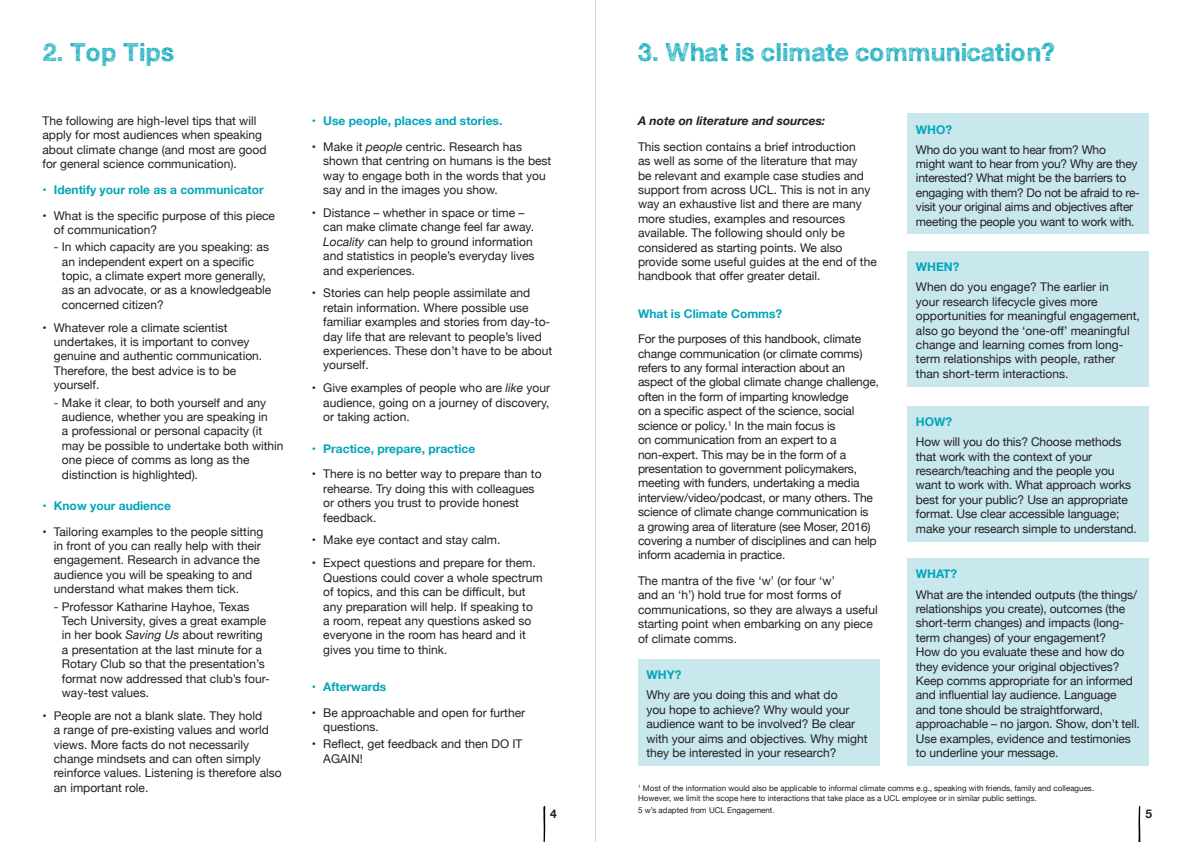
<style>
.page{position:relative;width:1191px;height:842px;background:#fff}
.page>*{position:absolute;margin:0;border:0;box-sizing:border-box;transform-origin:0 0}
.t1{font:700 25px "Sketchetik";color:#00a6b9}
.t2{font:12px/14.4px "Helvetica Neue";color:#231f20}
.t3{font:12px/14.4px "Helvetica Neue";letter-spacing:-.02em;color:#231f20}
.t4{font:700 12px "Helvetica Neue";color:#00a6b9}
.t5{font:italic 700 12px "Helvetica Neue";color:#231f20}
.t6{font:700 12px "Helvetica Neue";color:#231f20}
.t7{font:8px/9.6px "Helvetica Neue";color:#231f20}
.s1{font-style:italic}
</style>
<div class="page">
<svg style="left:1138px;top:806px;width:2px;height:36px"></svg>
<svg style="left:543px;top:806px;width:2px;height:36px"></svg>
<hr style="left:595px;top:0;width:1px;height:842px;background:#d1d2d4">
<div style="left:638px;top:659px;width:241px;height:106px;background:#c8e8ee"></div>
<div style="left:907px;top:113px;width:241px;height:121px;background:#c8e8ee"></div>
<div style="left:907px;top:251px;width:241px;height:135px;background:#c8e8ee"></div>
<div style="left:907px;top:406px;width:241px;height:135px;background:#c8e8ee"></div>
<div style="left:907px;top:558px;width:241px;height:207px;background:#c8e8ee"></div>
<h1 class="t1" style="left:43px;top:37px;width:133px">2. Top Tips</h1>
<h1 class="t1" style="left:638px;top:37px;width:418px">3. What is climate communication?</h1>
<p class="t2" style="left:43px;top:114px;width:225px">The following are high-level tips that will apply for most audiences when speaking about climate change (and most are good for general science communication).</p>
<p class="t4" style="left:43px;top:180px;width:223px">• Identify your role as a communicator</p>
<p class="t2" style="left:54px;top:209px;width:223px;text-indent:-11px">• What is the specific purpose of this piece of communication?</p>
<p class="t2" style="left:62px;top:240px;width:211px;text-indent:-8px">- In which capacity are you speaking: as an independent expert on a specific topic, a climate expert more generally, as an advocate, or as a knowledgeable concerned citizen?</p>
<p class="t2" style="left:54px;top:321px;width:210px;text-indent:-11px">• Whatever role a climate scientist undertakes, it is important to convey genuine and authentic communication.<br>Therefore, the best advice is to be yourself.</p>
<p class="t2" style="left:62px;top:396px;width:223px;text-indent:-8px">- Make it clear, to both yourself and any audience, whether you are speaking in<br>a professional or personal capacity (it may be possible to undertake both within one piece of comms as long as the distinction is highlighted).</p>
<p class="t4" style="left:43px;top:496px;width:130px">• Know your audience</p>
<p class="t2" style="left:54px;top:525px;width:211px;text-indent:-11px">• Tailoring examples to the people sitting in front of you can really help with their engagement. Research in advance the audience you will be speaking to and understand what makes them tick.</p>
<p class="t2" style="left:62px;top:600px;width:209px;text-indent:-8px">- Professor Katharine Hayhoe, Texas Tech University, gives a great example in her book <span class="s1">Saving Us</span> about rewriting a presentation at the last minute for a Rotary Club so that the presentation’s format now addressed that club’s four&shy;way-test values.</p>
<p class="t2" style="left:54px;top:709px;width:229px;text-indent:-11px">• People are not a blank slate. They hold<br>a range of pre-existing values and world views. More facts do not necessarily change mindsets and can often simply reinforce values. Listening is therefore also an important role.</p>
<p class="t4" style="left:312px;top:111px;width:192px">• Use people, places and stories.</p>
<p class="t2" style="left:323px;top:140px;width:230px;text-indent:-11px">• Make it <span class="s1">people</span> centric. Research has shown that centring on humans is the best way to engage both in the words that you say and in the images you show.</p>
<p class="t2" style="left:323px;top:206px;width:213px;text-indent:-11px">• Distance – whether in space or time – can make climate change feel far away.<br><span class="s1">Locality</span> can help to ground information and statistics in people’s everyday lives and experiences.</p>
<p class="t2" style="left:323px;top:287px;width:230px;text-indent:-11px">• Stories can help people assimilate and retain information. Where possible use familiar examples and stories from day-to&shy;day life that are relevant to people’s lived experiences. These don’t have to be about yourself.</p>
<p class="t2" style="left:323px;top:382px;width:228px;text-align:justify;text-indent:-11px">• Give examples of people who are <span class="s1">like</span> your audience, going on a journey of discovery, or taking action.</p>
<p class="t4" style="left:312px;top:439px;width:165px">• Practice, prepare, practice</p>
<p class="t2" style="left:323px;top:468px;width:220px;text-indent:-11px">• There is no better way to prepare than to rehearse. Try doing this with colleagues or others you trust to provide honest feedback.</p>
<p class="t2" style="left:312px;top:534px;width:190px">• Make eye contact and stay calm.</p>
<p class="t2" style="left:323px;top:557px;width:221px;text-indent:-11px">• Expect questions and prepare for them.<br>Questions could cover a whole spectrum of topics, and this can be difficult, but any preparation will help. If speaking to<br>a room, repeat any questions asked so everyone in the room has heard and it gives you time to think.</p>
<p class="t4" style="left:312px;top:677px;width:76px">• Afterwards</p>
<p class="t2" style="left:323px;top:706px;width:203px;text-indent:-11px">• Be approachable and open for further questions.</p>
<p class="t2" style="left:323px;top:737px;width:201px;text-indent:-11px">• Reflect, get feedback and then DO IT<br>AGAIN!</p>
<p class="t5" style="left:638px;top:111px;width:189px">A note on literature and sources:</p>
<p class="t2" style="left:638px;top:140px;width:240px">This section contains a brief introduction<br>as well as some of the literature that may<br>be relevant and example case studies and support from across UCL. This is not in any way an exhaustive list and there are many more studies, examples and resources available. The following should only be considered as starting points. We also provide some useful guides at the end of the handbook that offer greater detail.</p>
<p class="t4" style="left:638px;top:304px;width:146px">What is Climate Comms?</p>
<p class="t2" style="left:638px;top:332px;width:242px">For the purposes of this handbook, climate change communication (or climate comms) refers to any formal interaction about an aspect of the global climate change challenge, often in the form of imparting knowledge<br>on a specific aspect of the science, social science or policy.<sup>1</sup> In the main focus is<br>on communication from an expert to a non-expert. This may be in the form of a presentation to government policymakers, meeting with funders, undertaking a media interview/video/podcast, or many others. The science of climate change communication is<br>a growing area of literature (see Moser, 2016) covering a number of disciplines and can help inform academia in practice.</p>
<p class="t2" style="left:638px;top:574px;width:241px">The mantra of the five ‘w’ (or four ‘w’<br>and an ‘h’) hold true for most forms of communications, so they are always a useful starting point when embarking on any piece of climate comms.</p>
<p class="t4" style="left:646px;top:665px;width:36px">WHY?</p>
<p class="t2" style="left:646px;top:688px;width:222px">Why are you doing this and what do<br>you hope to achieve? Why would your audience want to be involved? Be clear with your aims and objectives. Why might they be interested in your research?</p>
<p class="t4" style="left:916px;top:120px;width:38px">WHO?</p>
<p class="t3" style="left:916px;top:143px;width:225px">Who do you want to hear from? Who<br>might want to hear from you? Why are they interested? What might be the barriers to engaging with them? Do not be afraid to re&shy;visit your original aims and objectives after meeting the people you want to work with.</p>
<p class="t4" style="left:916px;top:258px;width:45px">WHEN?</p>
<p class="t2" style="left:916px;top:281px;width:225px">When do you engage? The earlier in<br>your research lifecycle gives more opportunities for meaningful engagement, also go beyond the ‘one-off’ meaningful change and learning comes from long&shy;term relationships with people, rather than short-term interactions.</p>
<p class="t4" style="left:916px;top:412px;width:38px">HOW?</p>
<p class="t2" style="left:916px;top:435px;width:222px">How will you do this? Choose methods that work with the context of your research/teaching and the people you want to work with. What approach works best for your public? Use an appropriate format. Use clear accessible language; make your research simple to understand.</p>
<p class="t4" style="left:916px;top:565px;width:43px">WHAT?</p>
<p class="t2" style="left:916px;top:588px;width:225px">What are the intended outputs (the things/ relationships you create), outcomes (the short-term changes) and impacts (long&shy;term changes) of your engagement?<br>How do you evaluate these and how do they evidence your original objectives?<br>Keep comms appropriate for an informed and influential lay audience. Language<br>and tone should be straightforward, approachable – no jargon. Show, don’t tell.<br>Use examples, evidence and testimonies to underline your message.</p>
<p class="t7" style="left:638px;top:784px;width:458px"><sup>1</sup> Most of the information would also be applicable to informal climate comms e.g., speaking with friends, family and colleagues.<br>However, we limit the scope here to interactions that take place as a UCL employee or in similar public settings.</p>
<p class="t7" style="left:638px;top:806px;width:138px">5 w’s adapted from UCL Engagement.</p>
<p class="t6" style="left:550px;top:804px;width:8px">4</p>
<p class="t6" style="left:1145px;top:804px;width:8px">5</p>
</div>
